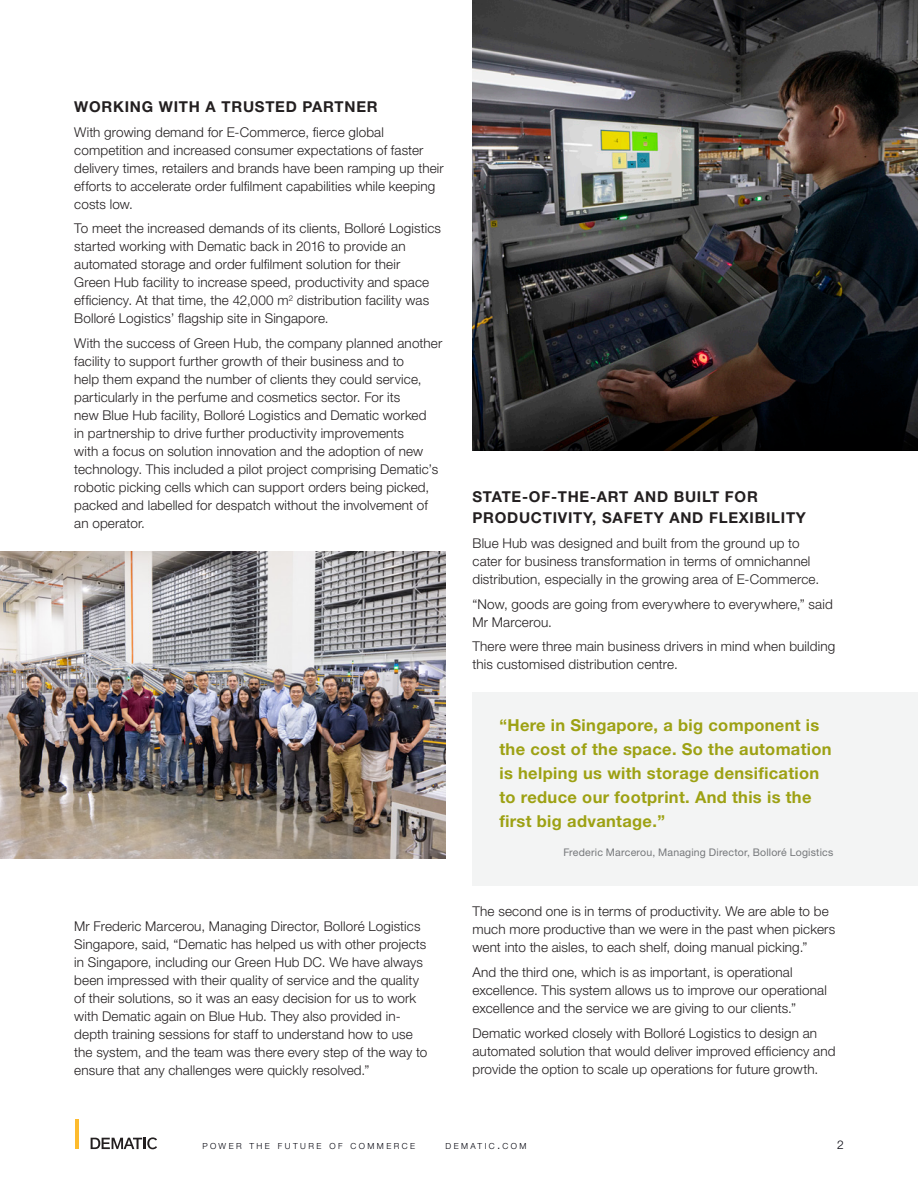
<style>
.page{position:relative;width:918px;height:1188px;background:#fff}
.page>*{position:absolute;margin:0;border:0;box-sizing:border-box;transform-origin:0 0}
.CS_About_Callout{font:700 16.5px/24px "Helvetica Neue LT Std";letter-spacing:.02em;color:#9da113}
.CS_Heading_1{font:700 15px/21px "Helvetica Neue LT Std";letter-spacing:.05em;color:#231f20}
.CS_Body{font:300 13.5px/18px "Helvetica Neue LT Std";letter-spacing:.01em;color:#231f20}
.t1{font:300 12px "Helvetica Neue LT Std";color:#00000b}
.CS_Sidebar_Quote_Aut{font:10.5px "Helvetica Neue LT Std";letter-spacing:.015em;color:#76787b}
.t2{font:300 8.4px "Helvetica Neue LT Std";letter-spacing:.29em;color:#00000b}
.s1{font-size:12px}
</style>
<div class="page">
<img style="left:0;top:552px;width:446px;height:307px">
<img style="left:472px;top:0;width:446px;height:450px">
<div style="left:472px;top:692px;width:446px;height:194px;background:#f3f4f4"></div>
<svg style="left:91px;top:1137px;width:66px;height:12px"></svg>
<hr style="left:75px;top:1120px;width:4px;height:29px;background:#fdbb2e">
<p class="CS_Heading_1" style="left:74px;top:96px;width:305px">WORKING WITH A TRUSTED PARTNER</p>
<p class="CS_Body" style="left:74px;top:123px;width:371px">With growing demand for E-Commerce, fierce global competition and increased consumer expectations of faster delivery times, retailers and brands have been ramping up their efforts to accelerate order fulfilment capabilities while keeping costs low.</p>
<p class="CS_Body" style="left:74px;top:219px;width:368px">To meet the increased demands of its clients, Bolloré Logistics started working with Dematic back in 2016 to provide an automated storage and order fulfilment solution for their<br>Green Hub facility to increase speed, productivity and space efficiency. At that time, the 42,000 m<sup>2</sup> distribution facility was Bolloré Logistics’ flagship site in Singapore.</p>
<p class="CS_Body" style="left:74px;top:334px;width:370px">With the success of Green Hub, the company planned another facility to support further growth of their business and to<br>help them expand the number of clients they could service, particularly in the perfume and cosmetics sector. For its<br>new Blue Hub facility, Bolloré Logistics and Dematic worked<br>in partnership to drive further productivity improvements<br>with a focus on solution innovation and the adoption of new technology. This included a pilot project comprising Dematic’s robotic picking cells which can support orders being picked, packed and labelled for despatch without the involvement of an operator.</p>
<p class="CS_Body" style="left:74px;top:917px;width:355px">Mr Frederic Marcerou, Managing Director, Bolloré Logistics Singapore, said, “Dematic has helped us with other projects in Singapore, including our Green Hub DC. We have always been impressed with their quality of service and the quality of their solutions, so it was an easy decision for us to work with Dematic again on Blue Hub. They also provided in&shy;depth training sessions for staff to understand how to use the system, and the team was there every step of the way to ensure that any challenges were quickly resolved.”</p>
<p class="CS_Heading_1" style="left:472px;top:486px;width:335px">STATE-OF-THE-ART AND BUILT FOR<br>PRODUCTIVITY, SAFETY AND FLEXIBILITY</p>
<p class="CS_Body" style="left:472px;top:534px;width:348px">Blue Hub was designed and built from the ground up to cater for business transformation in terms of omnichannel distribution, especially in the growing area of E-Commerce.</p>
<p class="CS_Body" style="left:472px;top:594px;width:362px">“Now, goods are going from everywhere to everywhere,” said<br>Mr Marcerou.</p>
<p class="CS_Body" style="left:472px;top:637px;width:364px">There were three main business drivers in mind when building this customised distribution centre.</p>
<p class="CS_About_Callout" style="left:500px;top:713px;width:334px">“Here in Singapore, a big component is the cost of the space. So the automation is helping us with storage densification to reduce our footprint. And this is the first big advantage.”</p>
<p class="CS_Sidebar_Quote_Aut" style="left:563px;top:846px;width:272px">Frederic Marcerou, Managing Director, Bolloré Logistics</p>
<p class="CS_Body" style="left:472px;top:902px;width:364px">The second one is in terms of productivity. We are able to be much more productive than we were in the past when pickers went into the aisles, to each shelf, doing manual picking.”</p>
<p class="CS_Body" style="left:472px;top:963px;width:356px">And the third one, which is as important, is operational excellence. This system allows us to improve our operational excellence and the service we are giving to our clients.”</p>
<p class="CS_Body" style="left:472px;top:1023px;width:365px">Dematic worked closely with Bolloré Logistics to design an automated solution that would deliver improved efficiency and provide the option to scale up operations for future growth.</p>
<p class="t2" style="left:202px;top:1141px;width:214px">POWER THE FUTURE OF COMMERCE</p>
<p class="t2" style="left:445px;top:1141px;width:83px">DEMATIC<span class="s1">.</span>COM</p>
<p class="t1" style="left:837px;top:1138px;width:8px">2</p>
</div>
